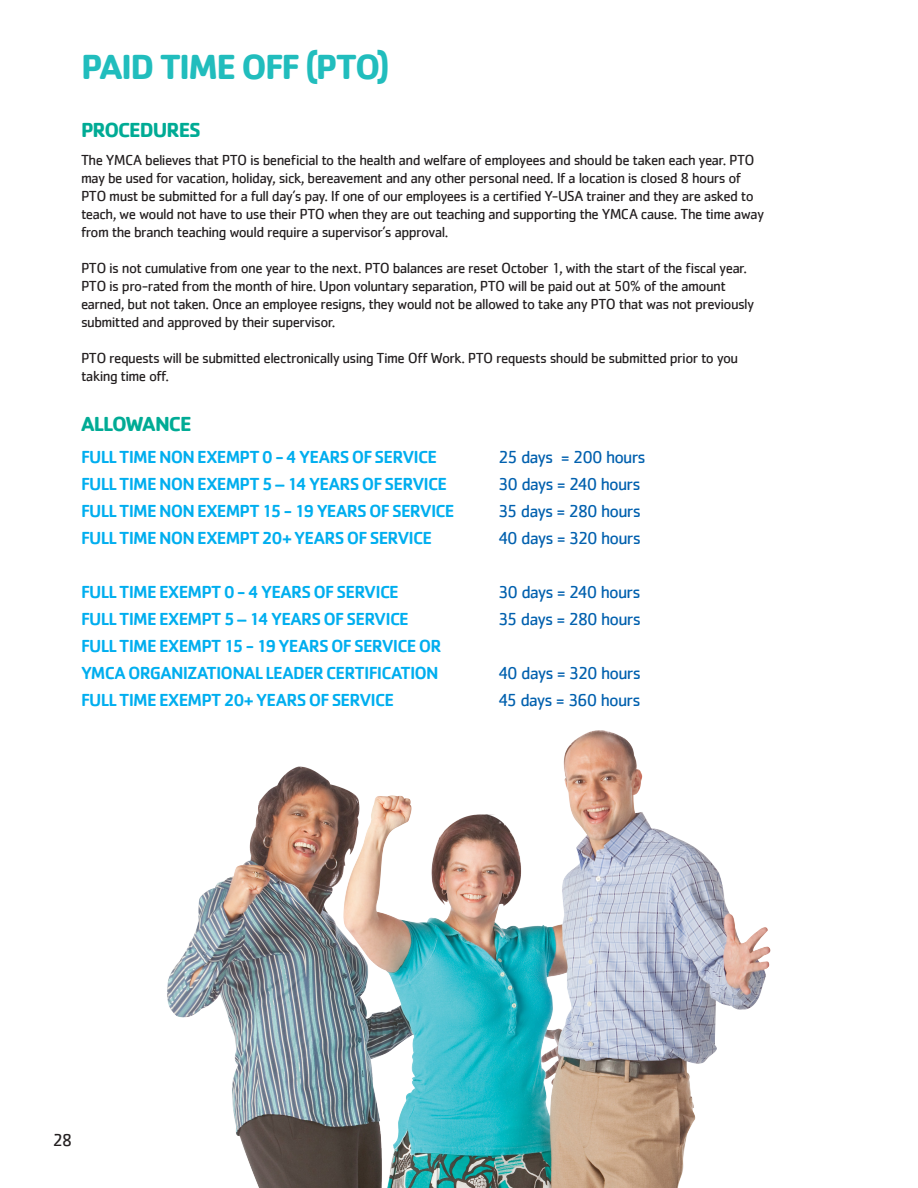
<style>
.page{position:relative;width:918px;height:1188px;background:#fff}
.page>*{position:absolute;margin:0;border:0;box-sizing:border-box;transform-origin:0 0}
.t1{font:700 36px "Cachet";letter-spacing:-.05em;color:#21bdbd}
.t2{font:700 21px "Cachet";letter-spacing:-.05em;color:#00ab95}
.t3{font:500 18px "Cachet";letter-spacing:-.045em;color:#00aeef}
.t4{font:18px "Cachet";letter-spacing:-.05em;color:#0160ae}
.no_hyphy{font:18px "Cachet";color:#231f20}
.t5{font:15px/18px "Cachet";letter-spacing:-.04em;color:#231f20}
</style>
<div class="page">
<img style="left:167px;top:730px;width:604px;height:458px">
<p class="t1" style="left:81px;top:44px;width:311px">PAID TIME OFF (PTO)</p>
<p class="t2" style="left:81px;top:116px;width:122px">PROCEDURES</p>
<p class="t5" style="left:81px;top:151px;width:685px">The YMCA believes that PTO is beneficial to the health and welfare of employees and should be taken each year. PTO may be used for vacation, holiday, sick, bereavement and any other personal need. If a location is closed 8 hours of PTO must be submitted for a full day’s pay. If one of our employees is a certified Y-USA trainer and they are asked to teach, we would not have to use their PTO when they are out teaching and supporting the YMCA cause. The time away from the branch teaching would require a supervisor’s approval.</p>
<p class="t5" style="left:81px;top:259px;width:675px">PTO is not cumulative from one year to the next. PTO balances are reset October 1, with the start of the fiscal year.<br>PTO is pro-rated from the month of hire. Upon voluntary separation, PTO will be paid out at 50% of the amount earned, but not taken. Once an employee resigns, they would not be allowed to take any PTO that was not previously submitted and approved by their supervisor.</p>
<p class="t5" style="left:81px;top:349px;width:659px">PTO requests will be submitted electronically using Time Off Work. PTO requests should be submitted prior to you taking time off.</p>
<p class="t2" style="left:81px;top:410px;width:112px">ALLOWANCE</p>
<p class="t3" style="left:81px;top:446px;width:358px">FULL TIME NON EXEMPT 0 - 4 YEARS OF SERVICE</p>
<p class="t3" style="left:81px;top:473px;width:368px">FULL TIME NON EXEMPT 5 – 14 YEARS OF SERVICE</p>
<p class="t3" style="left:81px;top:500px;width:375px">FULL TIME NON EXEMPT 15 - 19 YEARS OF SERVICE</p>
<p class="t3" style="left:81px;top:527px;width:353px">FULL TIME NON EXEMPT 20+ YEARS OF SERVICE</p>
<p class="t3" style="left:81px;top:581px;width:319px">FULL TIME EXEMPT 0 - 4 YEARS OF SERVICE</p>
<p class="t3" style="left:81px;top:608px;width:329px">FULL TIME EXEMPT 5 – 14 YEARS OF SERVICE</p>
<p class="t3" style="left:81px;top:635px;width:362px">FULL TIME EXEMPT 15 - 19 YEARS OF SERVICE OR</p>
<p class="t3" style="left:81px;top:662px;width:359px">YMCA ORGANIZATIONAL LEADER CERTIFICATION</p>
<p class="t3" style="left:81px;top:689px;width:315px">FULL TIME EXEMPT 20+ YEARS OF SERVICE</p>
<p class="t4" style="left:498px;top:447px;width:149px">25 days = 200 hours</p>
<p class="t4" style="left:498px;top:474px;width:144px">30 days = 240 hours</p>
<p class="t4" style="left:498px;top:501px;width:144px">35 days = 280 hours</p>
<p class="t4" style="left:498px;top:528px;width:144px">40 days = 320 hours</p>
<p class="t4" style="left:498px;top:582px;width:144px">30 days = 240 hours</p>
<p class="t4" style="left:498px;top:609px;width:144px">35 days = 280 hours</p>
<p class="t4" style="left:498px;top:663px;width:144px">40 days = 320 hours</p>
<p class="t4" style="left:498px;top:690px;width:144px">45 days = 360 hours</p>
<p class="no_hyphy" style="left:52px;top:1130px;width:21px">28</p>
</div>
